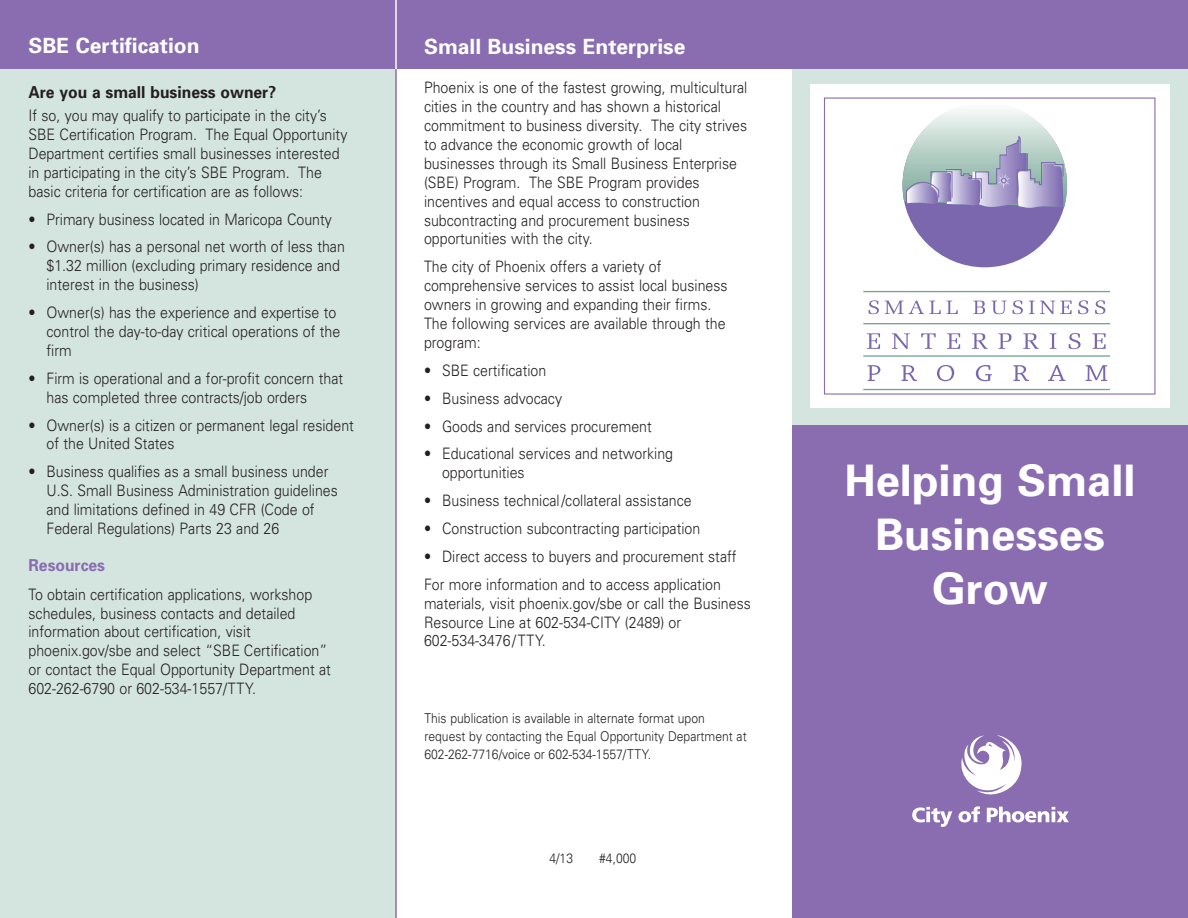
<style>
.page{position:relative;width:1188px;height:918px;background:#fff}
.page>*{position:absolute;margin:0;border:0;box-sizing:border-box;transform-origin:0 0}
.t1{font:700 43.5px/54px "Univers";color:#fff;text-align:center}
.t2{font:700 21px "Univers";color:#fff}
.t3{font:700 16.5px "Univers";color:#231f20;scale:.95 1}
.t4{font:700 16.5px "Univers";color:#8a6db1;scale:.95 1}
.t5{font:300 15.75px/18.9px "Univers";color:#231f20;scale:.9 1}
.t6{font:300 13.5px/18px "Univers";color:#231f20;scale:.9 1}
</style>
<div class="page">
<div style="left:0;top:54px;width:396px;height:864px;background:#d4e4df"></div>
<div style="left:0;top:0;width:1188px;height:69px;background:#8a6db1"></div>
<div style="left:792px;top:0;width:396px;height:918px;background:#8a6db1"></div>
<div style="left:792px;top:69px;width:396px;height:355px;background:#d4e4df"></div>
<div style="left:810px;top:84px;width:360px;height:324px;background:#fff"></div>
<div style="left:824px;top:98px;width:331px;height:297px;border:1px solid #8a6db1"></div>
<svg style="left:912px;top:807px;width:40px;height:20px"></svg>
<svg style="left:958px;top:806px;width:22px;height:16px"></svg>
<svg style="left:987px;top:807px;width:82px;height:15px"></svg>
<svg style="left:961px;top:735px;width:61px;height:60px"></svg>
<hr style="left:395px;top:69px;width:2px;height:849px;background:#8a6db1">
<hr style="left:395px;top:0;width:2px;height:69px;background:#fff">
<div style="left:903px;top:103px;width:164px;height:164px;background:#7a67ae;border-radius:50%"></div>
<svg style="left:903px;top:103px;width:164px;height:106px"></svg>
<svg style="left:869px;top:300px;width:10px;height:14px"></svg>
<svg style="left:885px;top:301px;width:73px;height:13px"></svg>
<svg style="left:973px;top:301px;width:12px;height:13px"></svg>
<svg style="left:991px;top:301px;width:16px;height:13px"></svg>
<svg style="left:1013px;top:300px;width:10px;height:14px"></svg>
<svg style="left:1029px;top:301px;width:43px;height:13px"></svg>
<svg style="left:1078px;top:300px;width:10px;height:14px"></svg>
<svg style="left:1095px;top:300px;width:10px;height:14px"></svg>
<svg style="left:867px;top:333px;width:13px;height:16px"></svg>
<svg style="left:892px;top:333px;width:18px;height:16px"></svg>
<svg style="left:921px;top:333px;width:15px;height:16px"></svg>
<svg style="left:947px;top:333px;width:13px;height:16px"></svg>
<svg style="left:972px;top:333px;width:16px;height:16px"></svg>
<svg style="left:998px;top:333px;width:13px;height:16px"></svg>
<svg style="left:1023px;top:333px;width:16px;height:16px"></svg>
<svg style="left:1050px;top:333px;width:6px;height:16px"></svg>
<svg style="left:1069px;top:333px;width:12px;height:16px"></svg>
<svg style="left:1092px;top:333px;width:14px;height:16px"></svg>
<hr style="left:863px;top:291px;width:247px;height:1px;background:#71a492">
<hr style="left:863px;top:323px;width:247px;height:1px;background:#71a492">
<hr style="left:863px;top:355px;width:247px;height:2px;background:#71a492">
<hr style="left:863px;top:389px;width:247px;height:1px;background:#71a492">
<svg style="left:868px;top:365px;width:12px;height:16px"></svg>
<svg style="left:902px;top:365px;width:15px;height:16px"></svg>
<svg style="left:937px;top:365px;width:17px;height:16px"></svg>
<svg style="left:976px;top:365px;width:16px;height:16px"></svg>
<svg style="left:1013px;top:365px;width:16px;height:16px"></svg>
<svg style="left:1048px;top:365px;width:18px;height:16px"></svg>
<svg style="left:1086px;top:365px;width:21px;height:16px"></svg>
<h2 class="t2" style="left:28px;top:37px;width:173px">SBE Certification</h2>
<p class="t3" style="left:29px;top:86px;width:262px">Are you a small business owner?</p>
<p class="t5" style="left:29px;top:108px;width:356px">If so, you may qualify to participate in the city’s SBE Certification Program. The Equal Opportunity Department certifies small businesses interested in participating in the city’s SBE Program. The basic criteria for certification are as follows:</p>
<p class="t5" style="left:29px;top:211px;width:339px">• Primary business located in Maricopa County</p>
<p class="t5" style="left:46px;top:239px;width:333px;text-indent:-18px">• Owner(s) has a personal net worth of less than $1.32 million (excluding primary residence and interest in the business)</p>
<p class="t5" style="left:46px;top:305px;width:328px;text-indent:-18px">• Owner(s) has the experience and expertise to control the day-to-day critical operations of the firm</p>
<p class="t5" style="left:46px;top:370px;width:331px;text-indent:-18px">• Firm is operational and a for-profit concern that has completed three contracts/job orders</p>
<p class="t5" style="left:46px;top:417px;width:343px;text-indent:-18px">• Owner(s) is a citizen or permanent legal resident of the United States</p>
<p class="t5" style="left:46px;top:464px;width:325px;text-indent:-18px">• Business qualifies as a small business under U.S. Small Business Administration guidelines and limitations defined in 49 CFR (Code of Federal Regulations) Parts 23 and 26</p>
<p class="t4" style="left:29px;top:560px;width:82px">Resources</p>
<p class="t5" style="left:29px;top:586px;width:337px">To obtain certification applications, workshop schedules, business contacts and detailed information about certification, visit phoenix.gov/sbe and select “SBE Certification” or contact the Equal Opportunity Department at 602-262-6790 or 602-534-1557/TTY.</p>
<h2 class="t2" style="left:424px;top:39px;width:263px">Small Business Enterprise</h2>
<p class="t5" style="left:424px;top:80px;width:361px">Phoenix is one of the fastest growing, multicultural cities in the country and has shown a historical commitment to business diversity. The city strives to advance the economic growth of local businesses through its Small Business Enterprise (SBE) Program. The SBE Program provides incentives and equal access to construction subcontracting and procurement business opportunities with the city.</p>
<p class="t5" style="left:424px;top:259px;width:339px">The city of Phoenix offers a variety of comprehensive services to assist local business owners in growing and expanding their firms.<br>The following services are available through the program:</p>
<p class="t5" style="left:424px;top:362px;width:137px">• SBE certification</p>
<p class="t5" style="left:424px;top:390px;width:155px">• Business advocacy</p>
<p class="t5" style="left:424px;top:418px;width:255px">• Goods and services procurement</p>
<p class="t5" style="left:442px;top:446px;width:258px;text-indent:-18px">• Educational services and networking opportunities</p>
<p class="t5" style="left:424px;top:493px;width:299px">• Business technical/collateral assistance</p>
<p class="t5" style="left:424px;top:520px;width:308px">• Construction subcontracting participation</p>
<p class="t5" style="left:424px;top:544px;width:349px;line-height:27.9px">• Direct access to buyers and procurement staff<br>For more information and to access application</p>
<p class="t5" style="left:424px;top:595px;width:365px">materials, visit phoenix.gov/sbe or call the Business<br>Resource Line at 602-534-CITY (2489) or<br>602-534-3476/TTY.</p>
<p class="t6" style="left:424px;top:711px;width:360px">This publication is available in alternate format upon request by contacting the Equal Opportunity Department at<br>602-262-7716/voice or 602-534-1557/TTY.</p>
<p class="t6" style="left:550px;top:851px;width:28px">4/13</p>
<p class="t6" style="left:599px;top:851px;width:43px">#4,000</p>
<h1 class="t1" style="left:844px;top:457px;width:293px">Helping Small<br>Businesses<br>Grow</h1>
</div>
